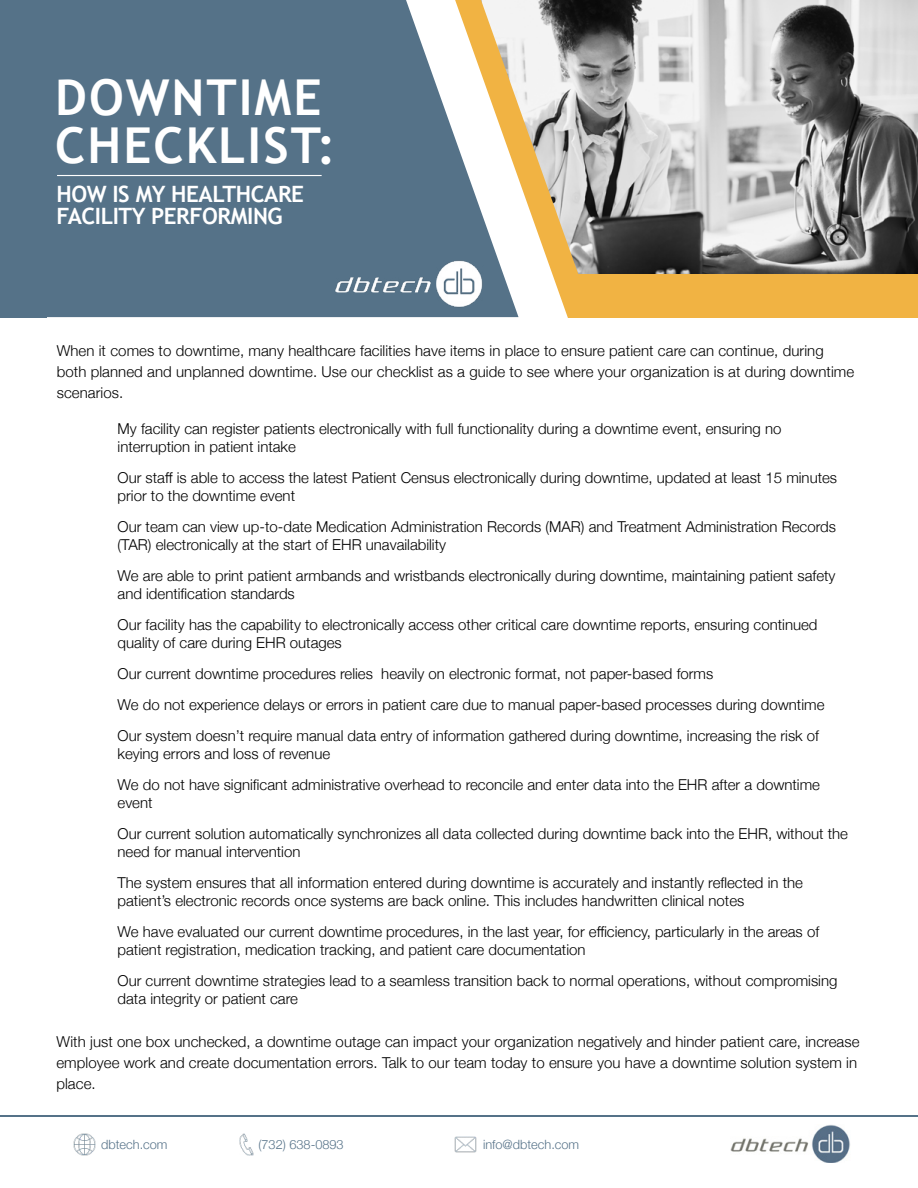
<style>
.page{position:relative;width:918px;height:1188px;background:#fff}
.page>*{position:absolute;margin:0;border:0;box-sizing:border-box;transform-origin:0 0}
.t1{font:700 49.5px/48px "Trebuchet MS";letter-spacing:.04em;color:#fff}
.t2{font:700 22.5px/22.5px "Trebuchet MS";letter-spacing:-.02em;color:#fff}
.t3{font:300 15px/30.9px "Helvetica Neue";color:#000}
.t4{font:300 12.75px "Helvetica Neue";color:#557288}
</style>
<div class="page">
<hr style="left:0;top:1115px;width:918px;height:1px;background:#557288">
<img style="left:593px;top:0;width:325px;height:274px">
<svg style="left:569px;top:0;width:24px;height:274px"></svg>
<div style="left:36px;top:274px;width:882px;height:44px;background:#f1b343"></div>
<svg style="left:488px;top:0;width:81px;height:318px"></svg>
<img style="left:731px;top:1125px;width:119px;height:37px">
<img style="left:74px;top:1134px;width:21px;height:21px">
<img style="left:239px;top:1134px;width:15px;height:21px">
<img style="left:455px;top:1136px;width:22px;height:17px">
<svg style="left:46px;top:0;width:473px;height:317px;fill:#557288"></svg>
<img style="left:334px;top:259px;width:150px;height:49px">
<div style="left:0;top:0;width:46px;height:317px;background:#557288"></div>
<hr style="left:57px;top:175px;width:265px;height:1px;background:#fff">
<h1 class="t1" style="left:55px;top:73px;width:282px">DOWNTIME<br>CHECKLIST:</h1>
<h2 class="t2" style="left:56px;top:182px;width:249px">HOW IS MY HEALTHCARE<br>FACILITY PERFORMING</h2>
<p class="t3" style="left:57px;top:339px;width:799px;line-height:21px">When it comes to downtime, many healthcare facilities have items in place to ensure patient care can continue, during both planned and unplanned downtime. Use our checklist as a guide to see where your organization is at during downtime scenarios.</p>
<p class="t3" style="left:118px;top:419px;width:665px;line-height:18px">My facility can register patients electronically with full functionality during a downtime event, ensuring no interruption in patient intake</p>
<p class="t3" style="left:118px;top:468px;width:721px;line-height:18px">Our staff is able to access the latest Patient Census electronically during downtime, updated at least 15 minutes prior to the downtime event</p>
<p class="t3" style="left:118px;top:517px;width:720px;line-height:18px">Our team can view up-to-date Medication Administration Records (MAR) and Treatment Administration Records (TAR) electronically at the start of EHR unavailability</p>
<p class="t3" style="left:118px;top:566px;width:719px;line-height:18px">We are able to print patient armbands and wristbands electronically during downtime, maintaining patient safety and identification standards</p>
<p class="t3" style="left:118px;top:615px;width:701px;line-height:18px">Our facility has the capability to electronically access other critical care downtime reports, ensuring continued quality of care during EHR outages</p>
<p class="t3" style="left:118px;top:657px;width:708px">Our current downtime procedures relies heavily on electronic format, not paper-based forms<br>We do not experience delays or errors in patient care due to manual paper-based processes during downtime<br>Our system doesn’t require manual data entry of information gathered during downtime, increasing the risk of</p>
<p class="t3" style="left:118px;top:737px;width:704px">keying errors and loss of revenue<br>We do not have significant administrative overhead to reconcile and enter data into the EHR after a downtime</p>
<p class="t3" style="left:118px;top:786px;width:732px">event<br>Our current solution automatically synchronizes all data collected during downtime back into the EHR, without the</p>
<p class="t3" style="left:118px;top:835px;width:687px">need for manual intervention<br>The system ensures that all information entered during downtime is accurately and instantly reflected in the</p>
<p class="t3" style="left:118px;top:884px;width:703px">patient’s electronic records once systems are back online. This includes handwritten clinical notes<br>We have evaluated our current downtime procedures, in the last year, for efficiency, particularly in the areas of</p>
<p class="t3" style="left:118px;top:933px;width:721px">patient registration, medication tracking, and patient care documentation<br>Our current downtime strategies lead to a seamless transition back to normal operations, without compromising</p>
<p class="t3" style="left:118px;top:982px;width:182px">data integrity or patient care</p>
<p class="t3" style="left:56px;top:1030px;width:805px;line-height:21px">With just one box unchecked, a downtime outage can impact your organization negatively and hinder patient care, increase employee work and create documentation errors. Talk to our team today to ensure you have a downtime solution system in place.</p>
<p class="t4" style="left:101px;top:1134px;width:68px">dbtech.com</p>
<p class="t4" style="left:258px;top:1134px;width:87px">(732) 638-0893</p>
<p class="t4" style="left:483px;top:1134px;width:98px">info@dbtech.com</p>
</div>
